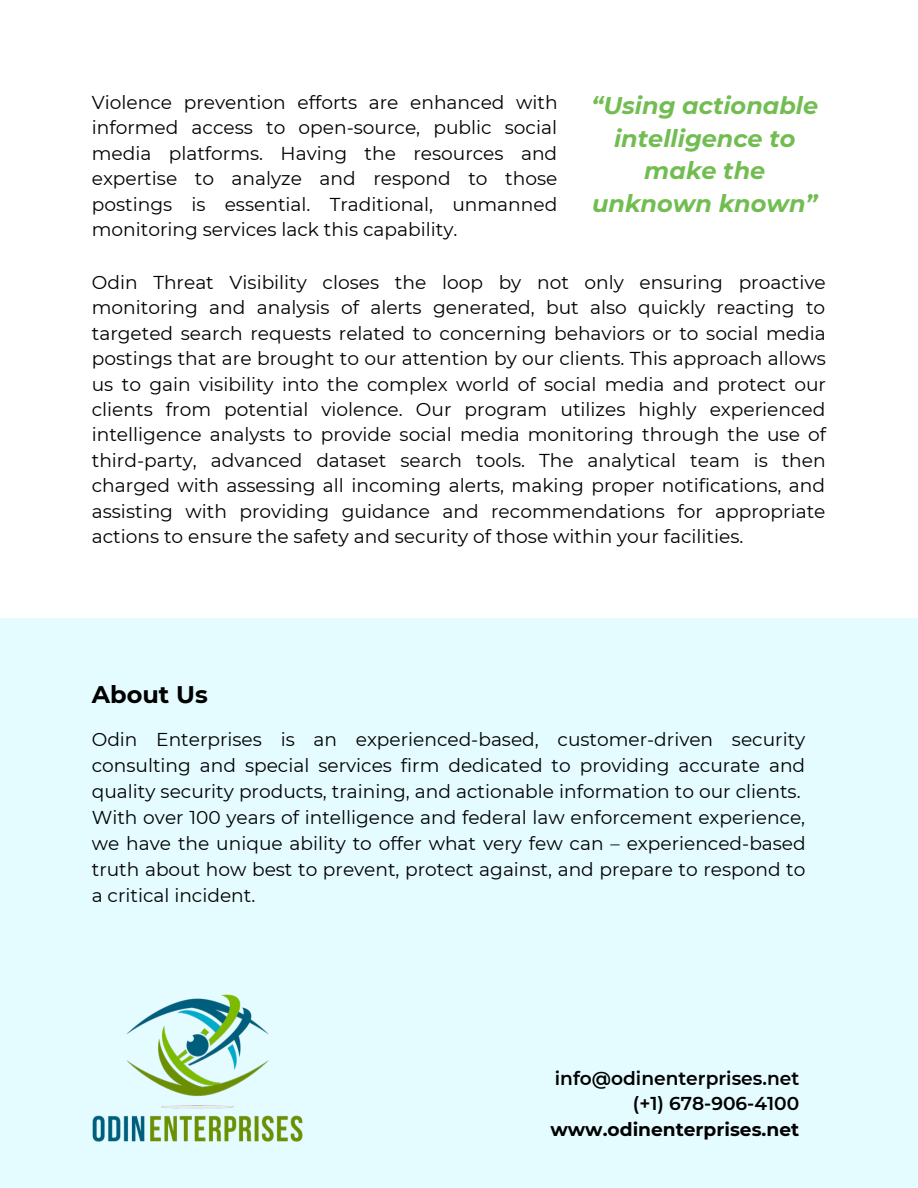
<style>
.page{position:relative;width:918px;height:1188px;background:#fff}
.page>*{position:absolute;margin:0;border:0;box-sizing:border-box;transform-origin:0 0}
.t1{font:italic 700 24px/32.8px "Montserrat";color:#72bd52;text-align:center}
.t2{font:700 24px "Montserrat";color:#000}
.t3{font:18.6px/25.3px "Montserrat";color:#000;text-align:justify}
.t4{font:600 18.6px/25.3px "Montserrat";color:#000;text-align:right}
.t5{font:700 18.6px "Montserrat";color:#000}
</style>
<div class="page">
<div style="left:0;top:618px;width:918px;height:570px;background:#e4fcff"></div>
<img style="left:92px;top:994px;width:211px;height:148px">
<p class="t3" style="left:92px;top:90px;width:467px">Violence prevention efforts are enhanced with informed access to open-source, public social media platforms. Having the resources and expertise to analyze and respond to those postings is essential. Traditional, unmanned monitoring services lack this capability.</p>
<p class="t1" style="left:591px;top:89px;width:228px">“Using actionable intelligence to make the unknown known”</p>
<p class="t3" style="left:92px;top:270px;width:736px">Odin Threat Visibility closes the loop by not only ensuring proactive monitoring and analysis of alerts generated, but also quickly reacting to targeted search requests related to concerning behaviors or to social media postings that are brought to our attention by our clients. This approach allows us to gain visibility into the complex world of social media and protect our clients from potential violence. Our program utilizes highly experienced intelligence analysts to provide social media monitoring through the use of third-party, advanced dataset search tools. The analytical team is then charged with assessing all incoming alerts, making proper notifications, and assisting with providing guidance and recommendations for appropriate actions to ensure the safety and security of those within your facilities.</p>
<p class="t2" style="left:92px;top:680px;width:117px">About Us</p>
<p class="t3" style="left:92px;top:727px;width:716px;line-height:25.8px;text-align:left">Odin Enterprises is an experienced-based, customer-driven security consulting and special services firm dedicated to providing accurate and quality security products, training, and actionable information to our clients.<br>With over 100 years of intelligence and federal law enforcement experience, we have the unique ability to offer what very few can – experienced-based truth about how best to prevent, protect against, and prepare to respond to a critical incident.</p>
<p class="t4" style="left:555px;top:1066px;width:246px">info@odinenterprises.net (+1) 678-906-4100</p>
<p class="t5" style="left:550px;top:1118px;width:250px">www.odinenterprises.net</p>
</div>
